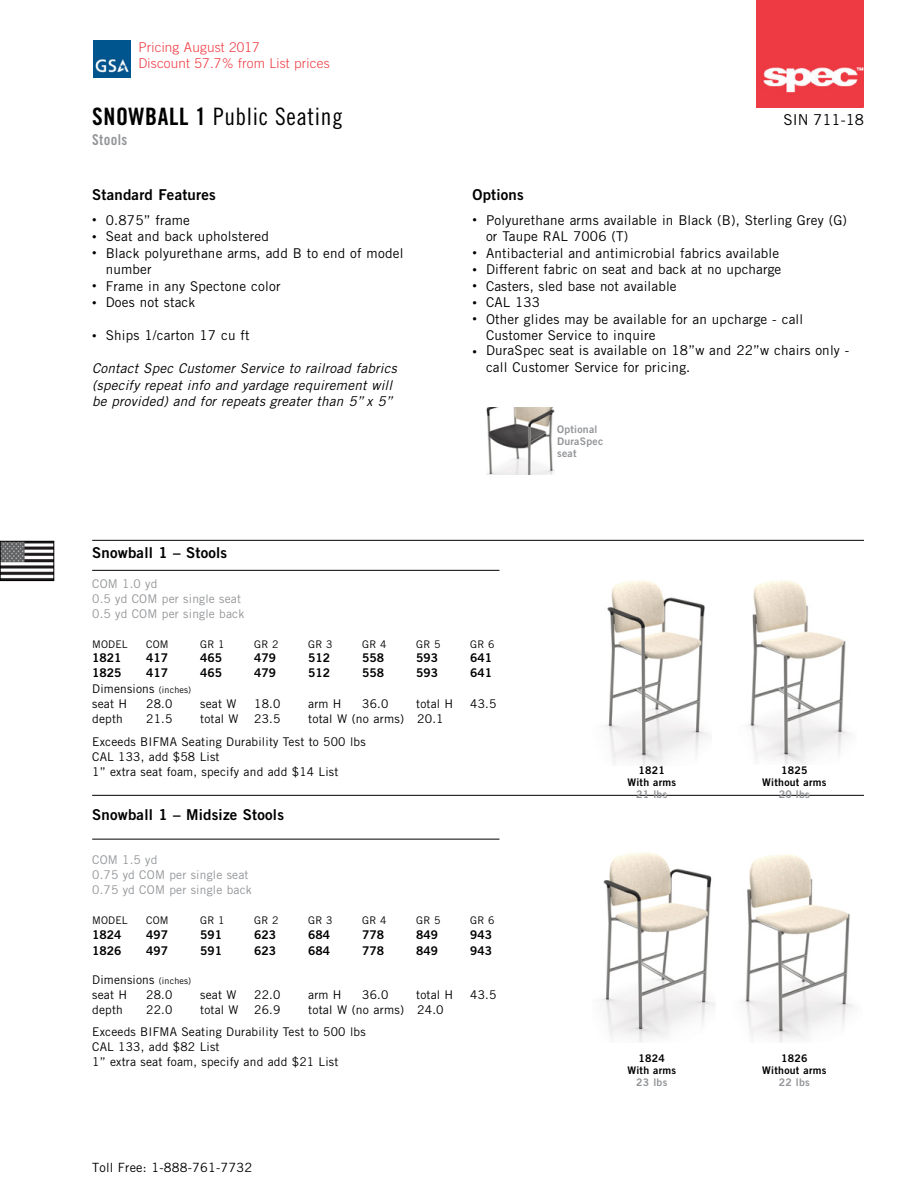
<style>
.page{position:relative;width:918px;height:1188px;background:#fff}
.page>*{position:absolute;margin:0;border:0;box-sizing:border-box;transform-origin:0 0}
.t1{font:24px "Trade Gothic LT Std Cn 18";letter-spacing:.025em;color:#000}
.t2{font:15px "Trade Gothic LT Std Bd 2";letter-spacing:.015em;color:#000}
.t3{font:15px "Trade Gothic LT Std";color:#000}
.t4{font:15px "Trade Gothic LT Std Bd Cn 20";letter-spacing:.025em;color:#939598}
.t5{font:13.5px/16.5px "Trade Gothic LT Std";letter-spacing:.015em;color:#000}
.t6{font:italic 13.5px/16.5px "Trade Gothic LT Std";letter-spacing:.015em;color:#000}
.t7{font:300 13.5px/16.5px "Trade Gothic LT Std";letter-spacing:.015em;color:#ef3a42}
.t8{font:12.75px "Trade Gothic LT Std";letter-spacing:.015em;color:#000}
.t9{font:12px/15px "Trade Gothic LT Std";letter-spacing:.015em;color:#000}
.t10{font:12px/15px "Trade Gothic LT Std";letter-spacing:.015em;color:#939598}
.t11{font:12px "Trade Gothic LT Std Bd 2";color:#000}
.t12{font:10.5px/12px "Trade Gothic LT Std Bd 2";letter-spacing:.025em;color:#000;text-align:center}
.t13{font:10.5px "Trade Gothic LT Std";letter-spacing:.015em;color:#000}
.t14{font:10.5px/12px "Trade Gothic LT Std Bd 2";letter-spacing:.025em;color:#939598}
.s1{font-family:"Trade Gothic LT Std Bd Cn 20"}
.s2{font-size:9px}
</style>
<div class="page">
<img style="left:757px;top:0;width:107px;height:108px">
<img style="left:2px;top:543px;width:50px;height:36px">
<div style="left:0;top:541px;width:54px;height:40px;border:1px solid #000"></div>
<img style="left:93px;top:40px;width:37px;height:37px">
<hr style="left:92px;top:540px;width:772px;height:1px;background:#000">
<hr style="left:92px;top:570px;width:407px;height:1px;background:#000">
<hr style="left:92px;top:795px;width:772px;height:1px;background:#000">
<hr style="left:92px;top:839px;width:407px;height:1px;background:#000">
<img style="left:604px;top:580px;width:105px;height:185px">
<img style="left:748px;top:580px;width:102px;height:184px">
<img style="left:601px;top:852px;width:114px;height:190px">
<img style="left:742px;top:854px;width:111px;height:188px">
<img style="left:486px;top:408px;width:68px;height:67px">
<p class="t7" style="left:138px;top:39px;width:193px">Pricing August 2017<br>Discount 57.7% from List prices</p>
<h1 class="t1" style="left:92px;top:102px;width:252px"><span class="s1">SNOWBALL 1</span> Public Seating</h1>
<p class="t4" style="left:92px;top:130px;width:37px">Stools</p>
<p class="t2" style="left:92px;top:185px;width:125px">Standard Features</p>
<p class="t5" style="left:92px;top:211px;width:99px"><span class="s2">•</span> 0.875” frame</p>
<p class="t5" style="left:92px;top:228px;width:178px"><span class="s2">•</span> Seat and back upholstered</p>
<p class="t5" style="left:106px;top:244px;width:299px;text-indent:-14px"><span class="s2">•</span> Black polyurethane arms, add B to end of model number</p>
<p class="t5" style="left:92px;top:277px;width:190px"><span class="s2">•</span> Frame in any Spectone color</p>
<p class="t5" style="left:92px;top:294px;width:105px"><span class="s2">•</span> Does not stack</p>
<p class="t5" style="left:92px;top:327px;width:159px"><span class="s2">•</span> Ships 1/carton 17 cu ft</p>
<p class="t6" style="left:92px;top:360px;width:306px">Contact Spec Customer Service to railroad fabrics (specify repeat info and yardage requirement will be provided) and for repeats greater than 5” x 5”</p>
<p class="t3" style="left:784px;top:111px;width:82px">SIN 711-18</p>
<p class="t2" style="left:472px;top:185px;width:53px">Options</p>
<p class="t5" style="left:486px;top:211px;width:363px;text-indent:-14px"><span class="s2">•</span> Polyurethane arms available in Black (B), Sterling Grey (G) or Taupe RAL 7006 (T)</p>
<p class="t5" style="left:472px;top:244px;width:308px"><span class="s2">•</span> Antibacterial and antimicrobial fabrics available</p>
<p class="t5" style="left:472px;top:261px;width:310px"><span class="s2">•</span> Different fabric on seat and back at no upcharge</p>
<p class="t5" style="left:472px;top:277px;width:206px"><span class="s2">•</span> Casters, sled base not available</p>
<p class="t5" style="left:472px;top:294px;width:69px"><span class="s2">•</span> CAL 133</p>
<p class="t5" style="left:486px;top:310px;width:319px;text-indent:-14px"><span class="s2">•</span> Other glides may be available for an upcharge - call<br>Customer Service to inquire</p>
<p class="t5" style="left:486px;top:342px;width:365px;text-indent:-14px"><span class="s2">•</span> DuraSpec seat is available on 18”w and 22”w chairs only - call Customer Service for pricing.</p>
<p class="t14" style="left:557px;top:423px;width:48px">Optional<br>DuraSpec seat</p>
<p class="t2" style="left:92px;top:543px;width:136px">Snowball 1 – Stools</p>
<p class="t10" style="left:92px;top:576px;width:154px">COM 1.0 yd<br>0.5 yd COM per single seat<br>0.5 yd COM per single back</p>
<p class="t13" style="left:92px;top:638px;width:37px">MODEL</p>
<p class="t13" style="left:146px;top:638px;width:24px">COM</p>
<p class="t13" style="left:200px;top:638px;width:26px">GR 1</p>
<p class="t13" style="left:254px;top:638px;width:26px">GR 2</p>
<p class="t13" style="left:308px;top:638px;width:26px">GR 3</p>
<p class="t13" style="left:362px;top:638px;width:26px">GR 4</p>
<p class="t13" style="left:416px;top:638px;width:26px">GR 5</p>
<p class="t13" style="left:470px;top:638px;width:26px">GR 6</p>
<p class="t9" style="left:92px;top:681px;width:101px">Dimensions <span class="s2">(inches) </span>seat H</p>
<p class="t11" style="left:92px;top:650px;width:31px">1821</p>
<p class="t11" style="left:146px;top:650px;width:23px">417</p>
<p class="t11" style="left:200px;top:650px;width:23px">465</p>
<p class="t11" style="left:254px;top:650px;width:23px">479</p>
<p class="t11" style="left:308px;top:650px;width:23px">512</p>
<p class="t11" style="left:362px;top:650px;width:23px">558</p>
<p class="t11" style="left:416px;top:650px;width:23px">593</p>
<p class="t11" style="left:470px;top:650px;width:23px">641</p>
<p class="t11" style="left:92px;top:666px;width:31px">1825</p>
<p class="t11" style="left:146px;top:666px;width:23px">417</p>
<p class="t11" style="left:200px;top:666px;width:23px">465</p>
<p class="t11" style="left:254px;top:666px;width:23px">479</p>
<p class="t11" style="left:308px;top:666px;width:23px">512</p>
<p class="t11" style="left:362px;top:666px;width:23px">558</p>
<p class="t11" style="left:416px;top:666px;width:23px">593</p>
<p class="t11" style="left:470px;top:666px;width:23px">641</p>
<p class="t9" style="left:146px;top:696px;width:28px">28.0</p>
<p class="t9" style="left:200px;top:696px;width:38px">seat W</p>
<p class="t9" style="left:254px;top:696px;width:28px">18.0</p>
<p class="t9" style="left:308px;top:696px;width:35px">arm H</p>
<p class="t9" style="left:362px;top:696px;width:28px">36.0</p>
<p class="t9" style="left:416px;top:696px;width:39px">total H</p>
<p class="t9" style="left:470px;top:696px;width:28px">43.5</p>
<p class="t9" style="left:92px;top:707px;width:353px;line-height:22.5px;text-indent:216px">total W (no arms) 20.1<br>Exceeds BIFMA Seating Durability Test to 500 lbs</p>
<p class="t9" style="left:92px;top:749px;width:248px">CAL 133, add $58 List<br>1” extra seat foam, specify and add $14 List</p>
<p class="t2" style="left:92px;top:805px;width:193px">Snowball 1 – Midsize Stools</p>
<p class="t10" style="left:92px;top:852px;width:161px">COM 1.5 yd<br>0.75 yd COM per single seat<br>0.75 yd COM per single back</p>
<p class="t13" style="left:92px;top:914px;width:37px">MODEL</p>
<p class="t13" style="left:146px;top:914px;width:24px">COM</p>
<p class="t13" style="left:200px;top:914px;width:26px">GR 1</p>
<p class="t13" style="left:254px;top:914px;width:26px">GR 2</p>
<p class="t13" style="left:308px;top:914px;width:26px">GR 3</p>
<p class="t13" style="left:362px;top:914px;width:26px">GR 4</p>
<p class="t13" style="left:416px;top:914px;width:26px">GR 5</p>
<p class="t13" style="left:470px;top:914px;width:26px">GR 6</p>
<p class="t9" style="left:92px;top:711px;width:32px">depth</p>
<p class="t9" style="left:146px;top:711px;width:28px">21.5</p>
<p class="t9" style="left:200px;top:711px;width:40px">total W</p>
<p class="t9" style="left:254px;top:711px;width:28px">23.5</p>
<p class="t11" style="left:92px;top:927px;width:31px">1824</p>
<p class="t11" style="left:146px;top:927px;width:23px">497</p>
<p class="t11" style="left:200px;top:927px;width:23px">591</p>
<p class="t11" style="left:254px;top:927px;width:23px">623</p>
<p class="t11" style="left:308px;top:927px;width:23px">684</p>
<p class="t11" style="left:362px;top:927px;width:23px">778</p>
<p class="t11" style="left:416px;top:927px;width:23px">849</p>
<p class="t11" style="left:470px;top:927px;width:23px">943</p>
<p class="t11" style="left:92px;top:943px;width:31px">1826</p>
<p class="t11" style="left:146px;top:943px;width:23px">497</p>
<p class="t11" style="left:200px;top:943px;width:23px">591</p>
<p class="t11" style="left:254px;top:943px;width:23px">623</p>
<p class="t11" style="left:308px;top:943px;width:23px">684</p>
<p class="t11" style="left:362px;top:943px;width:23px">778</p>
<p class="t11" style="left:416px;top:943px;width:23px">849</p>
<p class="t11" style="left:470px;top:943px;width:23px">943</p>
<p class="t9" style="left:92px;top:972px;width:101px">Dimensions <span class="s2">(inches) </span>seat H</p>
<p class="t9" style="left:146px;top:987px;width:28px">28.0</p>
<p class="t9" style="left:200px;top:987px;width:38px">seat W</p>
<p class="t9" style="left:254px;top:987px;width:28px">22.0</p>
<p class="t9" style="left:308px;top:987px;width:35px">arm H</p>
<p class="t9" style="left:362px;top:987px;width:28px">36.0</p>
<p class="t9" style="left:416px;top:987px;width:39px">total H</p>
<p class="t9" style="left:470px;top:987px;width:28px">43.5</p>
<p class="t9" style="left:92px;top:998px;width:353px;line-height:22.5px;text-indent:216px">total W (no arms) 24.0<br>Exceeds BIFMA Seating Durability Test to 500 lbs</p>
<p class="t9" style="left:92px;top:1039px;width:248px">CAL 133, add $82 List<br>1” extra seat foam, specify and add $21 List</p>
<p class="t9" style="left:92px;top:1002px;width:32px">depth</p>
<p class="t9" style="left:146px;top:1002px;width:28px">22.0</p>
<p class="t9" style="left:200px;top:1002px;width:40px">total W</p>
<p class="t9" style="left:254px;top:1002px;width:28px">26.9</p>
<p class="t8" style="left:92px;top:1160px;width:162px">Toll Free: 1-888-761-7732</p>
<p class="t12" style="left:627px;top:764px;width:50px">1821<br>With arms</p>
<p class="t14" style="left:636px;top:788px;width:33px">21 lbs</p>
<p class="t12" style="left:762px;top:764px;width:66px">1825<br>Without arms</p>
<p class="t14" style="left:779px;top:788px;width:33px">20 lbs</p>
<p class="t12" style="left:627px;top:1052px;width:50px">1824<br>With arms</p>
<p class="t14" style="left:636px;top:1076px;width:33px">23 lbs</p>
<p class="t12" style="left:762px;top:1052px;width:66px">1826<br>Without arms</p>
<p class="t14" style="left:779px;top:1076px;width:33px">22 lbs</p>
</div>
